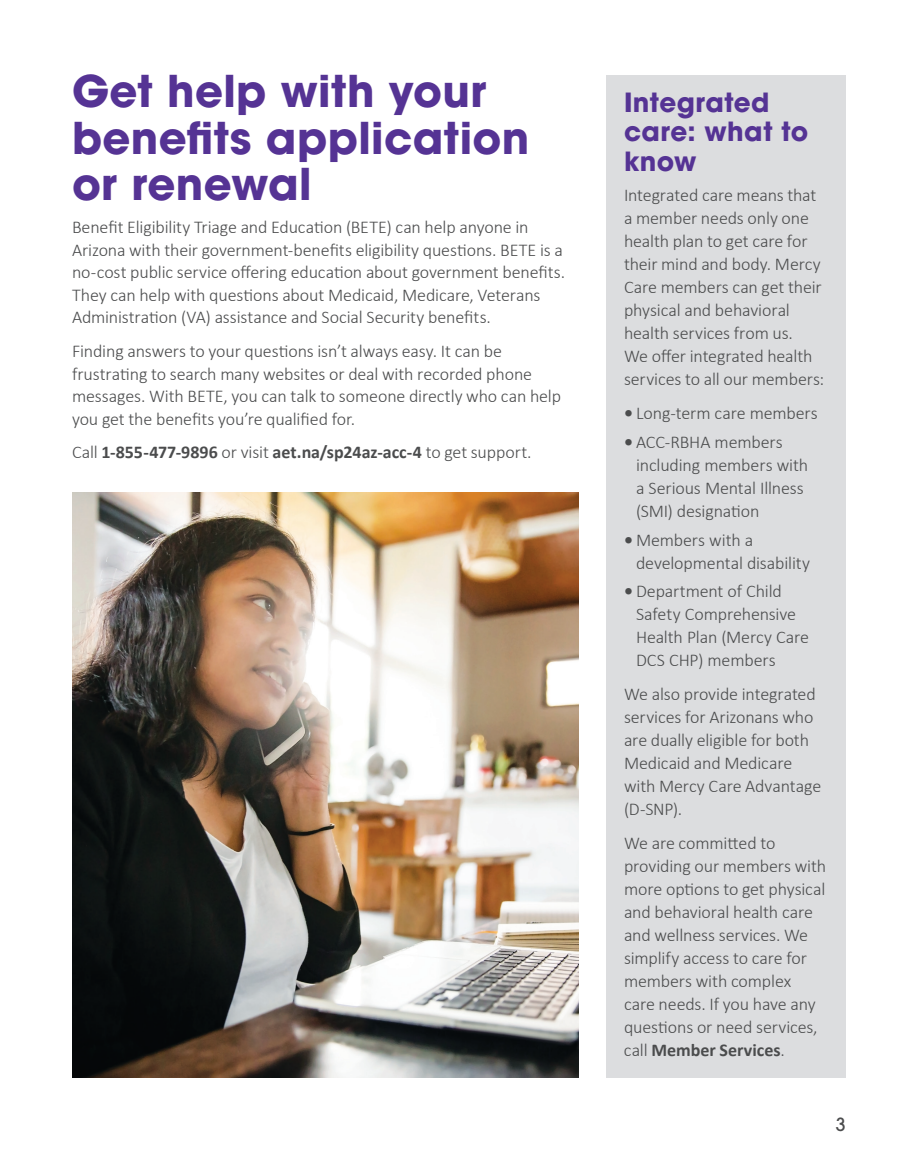
<style>
.page{position:relative;width:918px;height:1175px;background:#fff}
.page>*{position:absolute;margin:0;border:0;box-sizing:border-box;transform-origin:0 0}
.t1{font:700 43.5px/46.5px "ITC Avant Garde Pro";letter-spacing:.01em;color:#553394}
.t2{font:700 26.25px/29px "ITC Avant Garde Pro";letter-spacing:.015em;color:#553394}
.t3{font:300 18px/23px "Calibri";letter-spacing:-.01em;color:#4b4c4d}
.t4{font:700 18px "Calibri";color:#4b4c4d}
.t5{font:500 18px "ITC Avant Garde Pro";color:#4b4c4d}
.s1{font-weight:300}
.s2{font-weight:700}
</style>
<div class="page">
<div style="left:606px;top:75px;width:240px;height:1002px;background:#dcdddf"></div>
<img style="left:72px;top:492px;width:507px;height:585px">
<h2 class="t1" style="left:72px;top:67px;width:459px">Get help with your benefits application or renewal</h2>
<p class="t3" style="left:72px;top:216px;width:495px;line-height:22.5px">Benefit Eligibility Triage and Education (BETE) can help anyone in Arizona with their government-benefits eligibility questions. BETE is a no-cost public service offering education about government benefits.<br>They can help with questions about Medicaid, Medicare, Veterans Administration (VA) assistance and Social Security benefits.</p>
<p class="t3" style="left:72px;top:340px;width:491px;line-height:22.5px">Finding answers to your questions isn’t always easy. It can be frustrating to search many websites or deal with recorded phone messages. With BETE, you can talk to someone directly who can help you get the benefits you’re qualified for.</p>
<p class="t4" style="left:72px;top:441px;width:461px"><span class="s1">Call</span> 1-855-477-9896 <span class="s1">or visit</span> aet.na/sp24az-acc-4 <span class="s1">to get support.</span></p>
<h3 class="t2" style="left:624px;top:88px;width:186px">Integrated care: what to know</h3>
<p class="t3" style="left:624px;top:183px;width:202px">Integrated care means that a member needs only one health plan to get care for their mind and body. Mercy<br>Care members can get their physical and behavioral health services from us.<br>We offer integrated health services to all our members:</p>
<p class="t3" style="left:624px;top:402px;width:195px"><span class="s2">•</span> Long-term care members</p>
<p class="t3" style="left:636px;top:430px;width:174px;text-indent:-12px"><span class="s2">•</span> ACC-RBHA members including members with a Serious Mental Illness (SMI) designation</p>
<p class="t3" style="left:636px;top:528px;width:176px;text-indent:-12px"><span class="s2">•</span> Members with a developmental disability</p>
<p class="t3" style="left:636px;top:580px;width:175px;text-indent:-12px"><span class="s2">•</span> Department of Child<br>Safety Comprehensive<br>Health Plan (Mercy Care<br>DCS CHP) members</p>
<p class="t3" style="left:624px;top:682px;width:199px">We also provide integrated services for Arizonans who are dually eligible for both<br>Medicaid and Medicare with Mercy Care Advantage (D-SNP).</p>
<p class="t3" style="left:624px;top:831px;width:204px">We are committed to providing our members with more options to get physical and behavioral health care and wellness services. We simplify access to care for members with complex care needs. If you have any questions or need services, call <span class="s2">Member Services</span>.</p>
<p class="t5" style="left:836px;top:1113px;width:11px">3</p>
</div>
